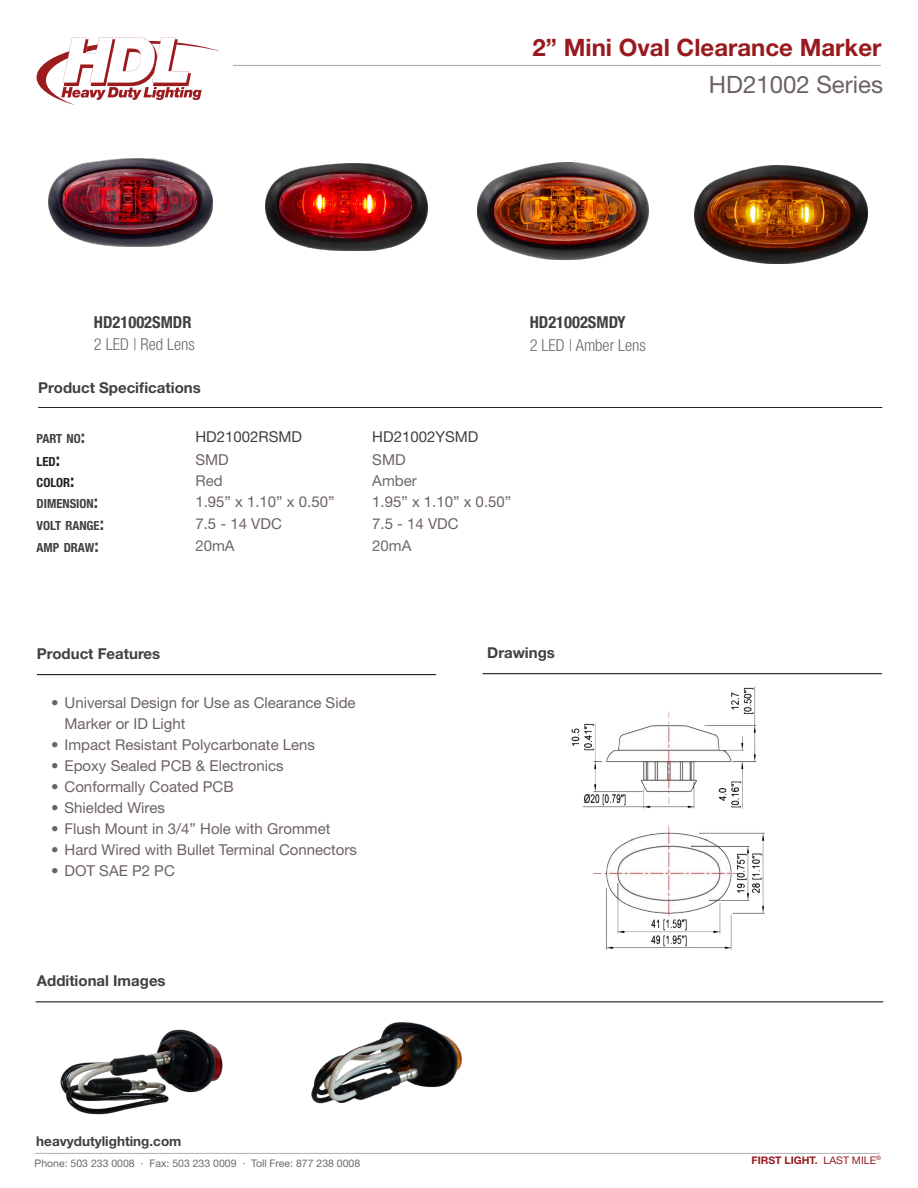
<style>
.page{position:relative;width:918px;height:1188px;background:#fff}
.page>*{position:absolute;margin:0;border:0;box-sizing:border-box;transform-origin:0 0}
.Header_1{font:700 24px "Helvetica Neue LT Std";color:#991a1e}
.Header_2{font:24px "Helvetica Neue LT Std";color:#6c6168}
.Part_number{font:300 condensed 16.5px "Helvetica Neue LT Std";color:#6a6b6d}
.Part_number-2{font:700 condensed 16.5px "Helvetica Neue LT Std";color:#404041}
.Body{font:15px/21px "Helvetica Neue LT Std";color:#6c6168}
.Header_3{font:700 15px "Helvetica Neue LT Std";color:#404041}
.Body-2{font:15px "Helvetica Neue LT Std";color:#404041}
.Body-3{font:15px "Helvetica Neue LT Std";color:#6a6b6d}
.small_body{font:700 13.5px "Helvetica Neue LT Std";color:#404041}
.Table_Header{font:700 condensed 12.6px "Helvetica Neue LT Std";color:#404041}
.Table_Header-2{font:700 condensed 12.6px "Helvetica Neue LT Std";color:#231f20}
.t1{font:10.5px "Helvetica Neue LT Std";color:#6a6b6d}
.small_body-2{font:700 10.5px "Helvetica Neue LT Std";color:#991a1e}
.s1{font-size:18px}
.s2{font-weight:400}
</style>
<div class="page">
<img style="left:307px;top:1002px;width:160px;height:102px">
<hr style="left:483px;top:673px;width:399px;height:1px;background:#231f20">
<hr style="left:38px;top:407px;width:844px;height:1px;background:#231f20">
<hr style="left:37px;top:674px;width:399px;height:1px;background:#231f20">
<img style="left:60px;top:1029px;width:163px;height:86px">
<img style="left:49px;top:158px;width:163px;height:88px">
<img style="left:266px;top:164px;width:161px;height:86px">
<img style="left:477px;top:163px;width:172px;height:97px">
<img style="left:694px;top:165px;width:174px;height:98px">
<img style="left:571px;top:686px;width:194px;height:264px">
<hr style="left:36px;top:1001px;width:847px;height:1px;background:#231f20">
<svg style="left:37px;top:37px;width:184px;height:68px"></svg>
<hr style="left:233px;top:65px;width:648px;height:1px;background:#adb1b4">
<hr style="left:35px;top:1153px;width:845px;height:1px;background:#adb1b4">
<p class="Header_1" style="left:533px;top:32px;width:350px">2” Mini Oval Clearance Marker</p>
<p class="Header_2" style="left:709px;top:70px;width:176px">HD21002 Series</p>
<p class="Part_number-2" style="left:94px;top:312px;width:99px">HD21002SMDR</p>
<p class="Part_number" style="left:94px;top:335px;width:103px">2 LED | Red Lens</p>
<p class="Header_3" style="left:38px;top:378px;width:164px">Product Specifications</p>
<p class="Table_Header" style="left:37px;top:431px;width:50px">PART NO<span class="s1">:</span></p>
<p class="Body-2" style="left:195px;top:428px;width:108px">HD21002RSMD</p>
<p class="Body-2" style="left:372px;top:428px;width:108px">HD21002YSMD</p>
<p class="Table_Header-2" style="left:37px;top:454px;width:25px">LED<span class="s1">:</span></p>
<p class="Body" style="left:195px;top:449px;width:35px">SMD</p>
<p class="Body" style="left:372px;top:449px;width:35px">SMD</p>
<p class="Table_Header-2" style="left:37px;top:475px;width:39px">COLOR<span class="s1">:</span></p>
<p class="Body-3" style="left:195px;top:472px;width:29px">Red</p>
<p class="Body-3" style="left:372px;top:472px;width:46px">Amber</p>
<p class="Table_Header" style="left:37px;top:496px;width:63px">DIMENSION<span class="s1">:</span></p>
<p class="Body" style="left:195px;top:491px;width:140px">1.95” x 1.10” x 0.50”</p>
<p class="Body" style="left:372px;top:491px;width:140px">1.95” x 1.10” x 0.50”</p>
<p class="Table_Header" style="left:37px;top:518px;width:69px">VOLT RANGE<span class="s1">:</span></p>
<p class="Body" style="left:195px;top:513px;width:88px">7.5 - 14 VDC</p>
<p class="Body" style="left:372px;top:513px;width:88px">7.5 - 14 VDC</p>
<p class="Table_Header" style="left:37px;top:540px;width:64px">AMP DRAW<span class="s1">:</span></p>
<p class="Body-3" style="left:195px;top:536px;width:41px">20mA</p>
<p class="Body-3" style="left:372px;top:536px;width:41px">20mA</p>
<p class="Part_number-2" style="left:530px;top:313px;width:98px">HD21002SMDY</p>
<p class="Part_number" style="left:530px;top:336px;width:118px">2 LED | Amber Lens</p>
<p class="Header_3" style="left:37px;top:644px;width:125px">Product Features</p>
<p class="Header_3" style="left:487px;top:643px;width:69px">Drawings</p>
<p class="Body" style="left:65px;top:692px;width:293px;text-indent:-14px">• Universal Design for Use as Clearance Side<br>Marker or ID Light</p>
<p class="Body" style="left:51px;top:734px;width:266px">• Impact Resistant Polycarbonate Lens</p>
<p class="Body" style="left:51px;top:755px;width:234px">• Epoxy Sealed PCB &amp; Electronics</p>
<p class="Body" style="left:51px;top:776px;width:184px">• Conformally Coated PCB</p>
<p class="Body" style="left:51px;top:797px;width:116px">• Shielded Wires</p>
<p class="Body" style="left:51px;top:818px;width:281px">• Flush Mount in 3/4” Hole with Grommet</p>
<p class="Body" style="left:51px;top:839px;width:308px">• Hard Wired with Bullet Terminal Connectors</p>
<p class="Body" style="left:51px;top:860px;width:125px">• DOT SAE P2 PC</p>
<p class="Header_3" style="left:37px;top:972px;width:130px">Additional Images</p>
<p class="small_body" style="left:36px;top:1133px;width:147px">heavydutylighting.com</p>
<p class="t1" style="left:35px;top:1157px;width:327px">Phone: 503 233 0008 · Fax: 503 233 0009 · Toll Free: 877 238 0008</p>
<p class="small_body-2" style="left:751px;top:1154px;width:131px">FIRST LIGHT. <span class="s2">LAST MILE</span><sup>®</sup></p>
</div>
